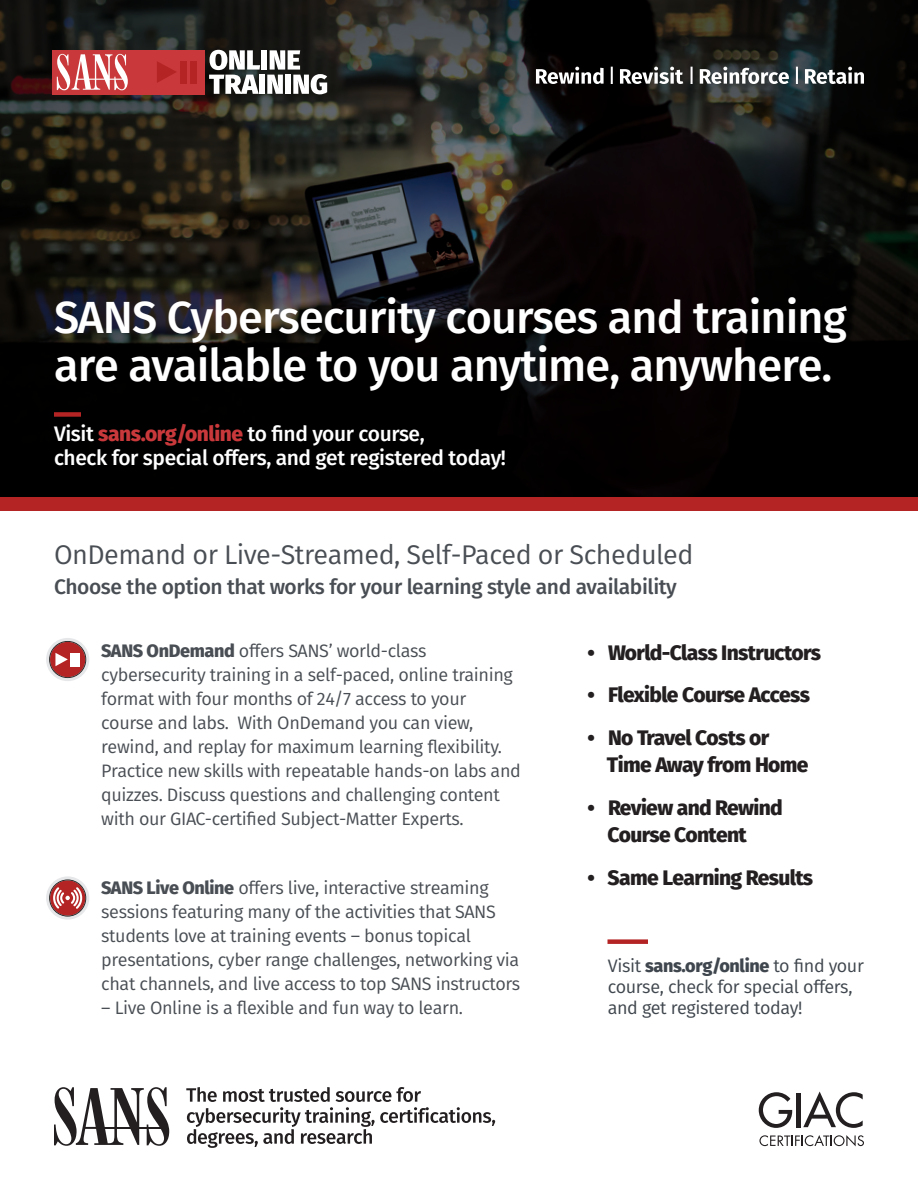
<style>
.page{position:relative;width:918px;height:1188px;background:#fff}
.page>*{position:absolute;margin:0;border:0;box-sizing:border-box;transform-origin:0 0}
.t1{font:500 45px/48px "Fira Sans";letter-spacing:-.02em;color:#fff}
.t2{font:27px "Fira Sans";letter-spacing:-.02em;color:#494e54}
.t3{font:800 21px/27px "Fira Sans";letter-spacing:-.03em;color:#231f20}
.t4{font:500 21px/24px "Fira Sans";letter-spacing:-.02em;color:#fff}
.t5{font:500 21px "Fira Sans";letter-spacing:-.02em;color:#494e54}
.t6{font:18px/24px "Fira Sans";letter-spacing:-.02em;color:#494e54}
.t7{font:18px/21px "Fira Sans";letter-spacing:-.02em;color:#3f464d}
.s1{font-weight:800;color:#c9393b}
.s2{font-weight:800}
</style>
<div class="page">
<svg style="left:0;top:0;width:918px;height:498px;background:#131210"></svg>
<div style="left:0;top:498px;width:918px;height:13px;background:#b42424"></div>
<svg style="left:759px;top:1092px;width:33px;height:36px"></svg>
<div style="left:796px;top:1093px;width:5px;height:34px;background:#231f20"></div>
<svg style="left:803px;top:1092px;width:60px;height:36px"></svg>
<svg style="left:759px;top:1135px;width:105px;height:11px"></svg>
<div style="left:53px;top:50px;width:152px;height:44px;background:#c9393b"></div>
<svg style="left:57px;top:54px;width:71px;height:36px"></svg>
<div style="left:262px;top:50px;width:5px;height:20px;background:#fff"></div>
<svg style="left:209px;top:50px;width:51px;height:44px"></svg>
<div style="left:259px;top:75px;width:6px;height:19px;background:#fff"></div>
<svg style="left:267px;top:50px;width:60px;height:44px"></svg>
<svg style="left:157px;top:61px;width:19px;height:22px"></svg>
<div style="left:181px;top:61px;width:6px;height:22px;background:#b42424"></div>
<div style="left:190px;top:61px;width:7px;height:22px;background:#b42424"></div>
<svg style="left:54px;top:1087px;width:115px;height:59px"></svg>
<hr style="left:96px;top:1127px;width:71px;height:2px;background:#231f20">
<svg style="left:186px;top:1087px;width:309px;height:61px"></svg>
<svg style="left:805px;top:67px;width:59px;height:17px"></svg>
<svg style="left:700px;top:67px;width:89px;height:17px"></svg>
<svg style="left:620px;top:67px;width:63px;height:17px"></svg>
<svg style="left:536px;top:67px;width:68px;height:17px"></svg>
<svg style="left:611px;top:67px;width:2px;height:17px"></svg>
<svg style="left:691px;top:67px;width:2px;height:17px"></svg>
<svg style="left:796px;top:67px;width:2px;height:17px"></svg>
<div style="left:54px;top:412px;width:27px;height:5px;background:#b42424"></div>
<div style="left:46px;top:638px;width:43px;height:43px;background:#e6e7e9;border-radius:50%"></div>
<svg style="left:49px;top:641px;width:37px;height:37px"></svg>
<hr style="left:70px;top:653px;width:4px;height:13px;background:#fff">
<hr style="left:76px;top:653px;width:4px;height:13px;background:#fff">
<div style="left:46px;top:876px;width:43px;height:44px;background:#e6e7e9;border-radius:50%"></div>
<svg style="left:49px;top:879px;width:37px;height:38px"></svg>
<div style="left:608px;top:939px;width:40px;height:5px;background:#b42424"></div>
<p class="t1" style="left:54px;top:293px;width:794px">SANS Cybersecurity courses and training are available to you anytime, anywhere.</p>
<p class="t4" style="left:54px;top:422px;width:453px">Visit <span class="s1">sans.org/online</span> to find your course,<br>check for special offers, and get registered today!</p>
<p class="t2" style="left:54px;top:536px;width:641px">OnDemand or Live-Streamed, Self-Paced or Scheduled</p>
<p class="t5" style="left:54px;top:572px;width:624px">Choose the option that works for your learning style and availability</p>
<p class="t6" style="left:101px;top:639px;width:421px"><span class="s2">SANS OnDemand</span> offers SANS’ world-class cybersecurity training in a self-paced, online training format with four months of 24/7 access to your course and labs. With OnDemand you can view, rewind, and replay for maximum learning flexibility.<br>Practice new skills with repeatable hands-on labs and quizzes. Discuss questions and challenging content with our GIAC-certified Subject-Matter Experts.</p>
<p class="t6" style="left:101px;top:876px;width:421px"><span class="s2">SANS Live Online</span> offers live, interactive streaming sessions featuring many of the activities that SANS students love at training events – bonus topical presentations, cyber range challenges, networking via chat channels, and live access to top SANS instructors</p>
<p class="t6" style="left:101px;top:996px;width:363px">– Live Online is a flexible and fun way to learn.</p>
<p class="t3" style="left:588px;top:639px;width:235px">• World-Class Instructors</p>
<p class="t3" style="left:588px;top:682px;width:224px">• Flexible Course Access</p>
<p class="t3" style="left:607px;top:724px;width:203px;text-indent:-19px">• No Travel Costs or<br>Time Away from Home</p>
<p class="t3" style="left:607px;top:794px;width:177px;text-indent:-20px">• Review and Rewind<br>Course Content</p>
<p class="t3" style="left:588px;top:864px;width:227px">• Same Learning Results</p>
<p class="t7" style="left:608px;top:956px;width:258px">Visit <span class="s2">sans.org/online</span> to find your course, check for special offers, and get registered today!</p>
</div>
